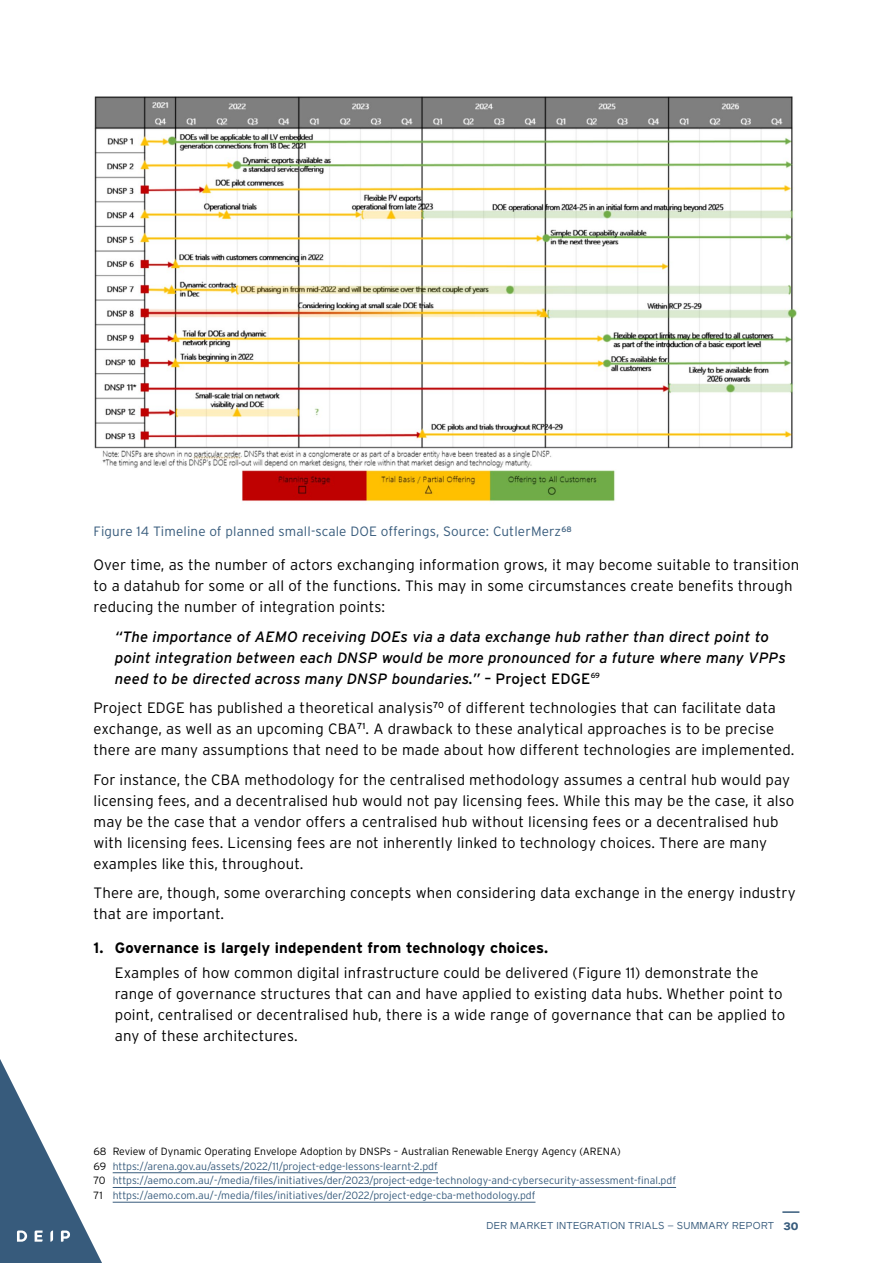
<style>
.page{position:relative;width:893px;height:1263px;background:#fff}
.page>*{position:absolute;margin:0;border:0;box-sizing:border-box;transform-origin:0 0}
.t1{font:300 15px/21px "Interstate";letter-spacing:.01em;color:#000}
.t2{font:italic 15px/21px "Interstate";letter-spacing:.01em;color:#000}
.t3{font:700 15px "Interstate";letter-spacing:.01em;color:#000}
.t4{font:300 13.5px "Interstate";letter-spacing:.01em;color:#375b7c}
.t5{font:300 10.5px/14.7px "Interstate";color:#375b7c}
.t6{font:9.75px "Dexa Pro";letter-spacing:.03em;color:#375b7c}
.s1{font-style:normal}
.s2{color:#000}
.s3{font-weight:700;font-size:10.5px}
</style>
<div class="page">
<svg style="left:782px;top:1211px;width:17px;height:2px"></svg>
<svg style="left:0;top:1059px;width:102px;height:204px"></svg>
<img style="left:94px;top:96px;width:703px;height:406px">
<hr style="left:94px;top:1142px;width:705px;height:1px;background:#fff">
<hr style="left:113px;top:1172px;width:325px;height:1px;background:#375b7c">
<hr style="left:113px;top:1187px;width:563px;height:1px;background:#375b7c">
<hr style="left:113px;top:1202px;width:422px;height:1px;background:#375b7c">
<p class="t4" style="left:94px;top:524px;width:480px">Figure 14 Timeline of planned small-scale DOE offerings, Source: CutlerMerz<sup>68</sup></p>
<p class="t1" style="left:94px;top:554px;width:707px">Over time, as the number of actors exchanging information grows, it may become suitable to transition to a datahub for some or all of the functions. This may in some circumstances create benefits through reducing the number of integration points:</p>
<p class="t2" style="left:115px;top:626px;width:672px">“The importance of AEMO receiving DOEs via a data exchange hub rather than direct point to point integration between each DNSP would be more pronounced for a future where many VPPs need to be directed across many DNSP boundaries.” <span class="s1">– Project EDGE</span><sup>69</sup></p>
<p class="t1" style="left:94px;top:697px;width:702px">Project EDGE has published a theoretical analysis<sup>70</sup> of different technologies that can facilitate data exchange, as well as an upcoming CBA<sup>71</sup>. A drawback to these analytical approaches is to be precise there are many assumptions that need to be made about how different technologies are implemented.</p>
<p class="t1" style="left:94px;top:769px;width:702px">For instance, the CBA methodology for the centralised methodology assumes a central hub would pay licensing fees, and a decentralised hub would not pay licensing fees. While this may be the case, it also may be the case that a vendor offers a centralised hub without licensing fees or a decentralised hub with licensing fees. Licensing fees are not inherently linked to technology choices. There are many examples like this, throughout.</p>
<p class="t1" style="left:94px;top:882px;width:704px">There are, though, some overarching concepts when considering data exchange in the energy industry that are important.</p>
<p class="t3" style="left:94px;top:939px;width:456px">1. Governance is largely independent from technology choices.</p>
<p class="t1" style="left:115px;top:962px;width:672px">Examples of how common digital infrastructure could be delivered (Figure 11) demonstrate the range of governance structures that can and have applied to existing data hubs. Whether point to point, centralised or decentralised hub, there is a wide range of governance that can be applied to any of these architectures.</p>
<p class="t5" style="left:94px;top:1144px;width:584px"><span class="s2">68 Review of Dynamic Operating Envelope Adoption by DNSPs – Australian Renewable Energy Agency (ARENA)<br>69</span> https://arena.gov.au/assets/2022/11/project-edge-lessons-learnt-2.pdf<br><span class="s2">70</span> https://aemo.com.au/-/media/files/initiatives/der/2023/project-edge-technology-and-cybersecurity-assessment-final.pdf <span class="s2">71</span> https://aemo.com.au/-/media/files/initiatives/der/2022/project-edge-cba-methodology.pdf</p>
<p class="t6" style="left:487px;top:1220px;width:313px">DER MARKET INTEGRATION TRIALS – SUMMARY REPORT <span class="s3">30</span></p>
</div>
